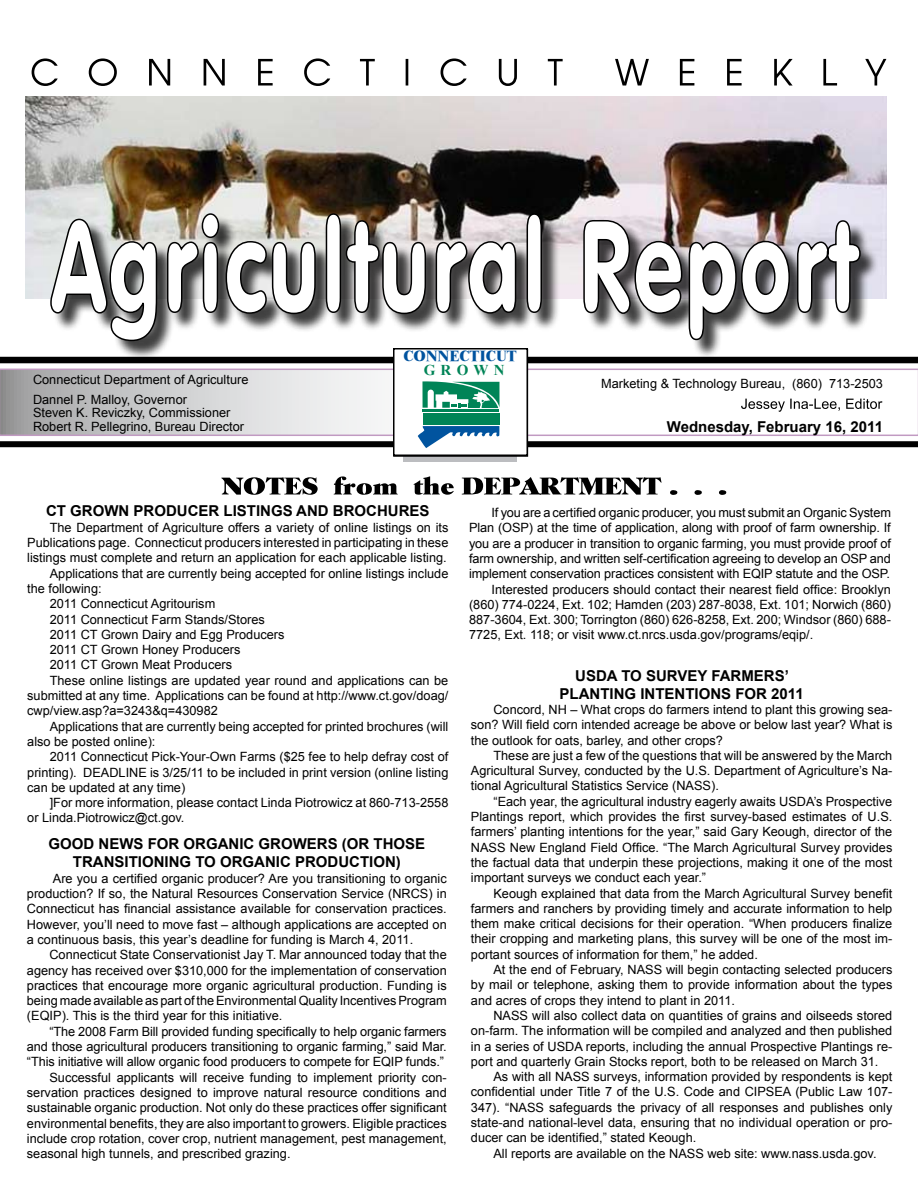
<style>
.page{position:relative;width:918px;height:1188px;background:#fff}
.page>*{position:absolute;margin:0;border:0;box-sizing:border-box;transform-origin:0 0}
.t1{font:700 15px/18px "Arial";color:#000;text-align:center}
.t2{font:800 15px "Times New Roman";color:#00539f}
.t3{font:700 15px "Times New Roman";letter-spacing:.35em;color:#008457}
.t4{font:12.75px/15.3px "Arial";color:#000;text-align:justify}
</style>
<div class="page">
<img style="left:26px;top:96px;width:861px;height:202px">
<svg style="left:32px;top:58px;width:854px;height:28px"></svg>
<svg style="left:0;top:369px;width:918px;height:67px"></svg>
<svg style="left:0;top:357px;width:918px;height:6px"></svg>
<div style="left:0;top:441px;width:918px;height:6px;background:#000"></div>
<div style="left:404px;top:443px;width:113px;height:19px;background:linear-gradient(to right,#bcbdc0,#bcbdc0)"></div>
<div style="left:394px;top:349px;width:133px;height:106px;background:#fff"></div>
<div style="left:393px;top:348px;width:135px;height:108px;border:2px solid #000"></div>
<svg style="left:418px;top:426px;width:81px;height:22px"></svg>
<div style="left:423px;top:419px;width:76px;height:5px;background:#008457"></div>
<div style="left:423px;top:413px;width:76px;height:5px;background:#008457"></div>
<hr style="left:423px;top:409px;width:76px;height:3px;background:#008457">
<svg style="left:422px;top:381px;width:78px;height:27px"></svg>
<div style="left:52px;top:216px;width:839px;height:151px;background:#000;opacity:.75"></div>
<svg style="left:49px;top:213px;width:812px;height:129px"></svg>
<svg style="left:221px;top:476px;width:505px;height:19px"></svg>
<svg style="left:741px;top:399px;width:141px;height:13px"></svg>
<p class="t4" style="left:33px;top:370px;width:217px;line-height:19.5px">Connecticut Department of Agriculture<br>Dannel P. Malloy, Governor</p>
<p class="t4" style="left:33px;top:406px;width:213px;line-height:13.5px">Steven K. Reviczky, Commissioner<br>Robert R. Pellegrino, Bureau Director</p>
<p class="t2" style="left:403px;top:347px;width:115px">CONNECTICUT</p>
<p class="t3" style="left:424px;top:360px;width:82px">GROWN</p>
<p class="t4" style="left:601px;top:376px;width:283px">Marketing &amp; Technology Bureau, (860) 713-2503</p>
<p class="t1" style="left:667px;top:418px;width:218px">WEDNESDAY, FEBRUARY 16, 2011</p>
<p class="t1" style="left:46px;top:503px;width:385px">CT GROWN PRODUCER LISTINGS AND BROCHURES</p>
<p class="t4" style="left:50px;top:520px;width:400px">The Department of Agriculture offers a variety of online listings on its</p>
<p class="t4" style="left:27px;top:535px;width:423px">Publications page. Connecticut producers interested in participating in these</p>
<p class="t4" style="left:27px;top:550px;width:421px">listings must complete and return an application for each applicable listing.</p>
<p class="t4" style="left:50px;top:566px;width:400px">Applications that are currently being accepted for online listings include</p>
<p class="t4" style="left:27px;top:581px;width:76px">the following:</p>
<p class="t4" style="left:50px;top:596px;width:167px">2011 Connecticut Agritourism</p>
<p class="t4" style="left:50px;top:612px;width:217px">2011 Connecticut Farm Stands/Stores</p>
<p class="t4" style="left:50px;top:627px;width:236px">2011 CT Grown Dairy and Egg Producers</p>
<p class="t4" style="left:50px;top:642px;width:192px">2011 CT Grown Honey Producers</p>
<p class="t4" style="left:50px;top:657px;width:184px">2011 CT Grown Meat Producers</p>
<p class="t4" style="left:50px;top:673px;width:400px">These online listings are updated year round and applications can be</p>
<p class="t4" style="left:27px;top:688px;width:423px">submitted at any time. Applications can be found at http://www.ct.gov/doag/</p>
<p class="t4" style="left:27px;top:703px;width:192px">cwp/view.asp?a=3243&amp;q=430982</p>
<p class="t4" style="left:50px;top:719px;width:400px">Applications that are currently being accepted for printed brochures (will</p>
<p class="t4" style="left:27px;top:734px;width:130px">also be posted online):</p>
<p class="t4" style="left:50px;top:749px;width:400px">2011 Connecticut Pick-Your-Own Farms ($25 fee to help defray cost of</p>
<p class="t4" style="left:27px;top:765px;width:423px">printing). DEADLINE is 3/25/11 to be included in print version (online listing</p>
<p class="t4" style="left:27px;top:780px;width:160px">can be updated at any time)</p>
<p class="t4" style="left:50px;top:795px;width:400px">]For more information, please contact Linda Piotrowicz at 860-713-2558</p>
<p class="t4" style="left:27px;top:810px;width:159px">or Linda.Piotrowicz@ct.gov.</p>
<p class="t1" style="left:49px;top:836px;width:378px">GOOD NEWS FOR ORGANIC GROWERS (OR THOSE<br>TRANSITIONING TO ORGANIC PRODUCTION)</p>
<p class="t4" style="left:27px;top:871px;width:421px;text-indent:26px">Are you a certified organic producer? Are you transitioning to organic production? If so, the Natural Resources Conservation Service (NRCS) in Connecticut has financial assistance available for conservation practices.<br>However, you’ll need to move fast – although applications are accepted on a continuous basis, this year’s deadline for funding is March 4, 2011.</p>
<p class="t4" style="left:27px;top:947px;width:421px;text-indent:22px">Connecticut State Conservationist Jay T. Mar announced today that the agency has received over $310,000 for the implementation of conservation practices that encourage more organic agricultural production. Funding is being made available as part of the Environmental Quality Incentives Program (EQIP). This is the third year for this initiative.</p>
<p class="t4" style="left:49px;top:1024px;width:399px">“The 2008 Farm Bill provided funding specifically to help organic farmers</p>
<p class="t4" style="left:27px;top:1039px;width:421px">and those agricultural producers transitioning to organic farming,” said Mar.</p>
<p class="t4" style="left:27px;top:1054px;width:419px">“This initiative will allow organic food producers to compete for EQIP funds.”</p>
<p class="t4" style="left:49px;top:1070px;width:399px">Successful applicants will receive funding to implement priority con-</p>
<p class="t4" style="left:27px;top:1085px;width:421px">servation practices designed to improve natural resource conditions and</p>
<p class="t4" style="left:27px;top:1100px;width:421px">sustainable organic production. Not only do these practices offer significant</p>
<p class="t4" style="left:27px;top:1116px;width:421px">environmental benefits, they are also important to growers. Eligible practices</p>
<p class="t4" style="left:27px;top:1131px;width:421px">include crop rotation, cover crop, nutrient management, pest management,</p>
<p class="t4" style="left:27px;top:1146px;width:265px">seasonal high tunnels, and prescribed grazing.</p>
<p class="t4" style="left:492px;top:505px;width:401px">If you are a certified organic producer, you must submit an Organic System</p>
<p class="t4" style="left:469px;top:520px;width:423px">Plan (OSP) at the time of application, along with proof of farm ownership. If</p>
<p class="t4" style="left:469px;top:536px;width:423px">you are a producer in transition to organic farming, you must provide proof of</p>
<p class="t4" style="left:469px;top:551px;width:423px">farm ownership, and written self-certification agreeing to develop an OSP and</p>
<p class="t4" style="left:469px;top:566px;width:423px">implement conservation practices consistent with EQIP statute and the OSP.</p>
<p class="t4" style="left:492px;top:582px;width:401px">Interested producers should contact their nearest field office: Brooklyn</p>
<p class="t4" style="left:469px;top:597px;width:423px">(860) 774-0224, Ext. 102; Hamden (203) 287-8038, Ext. 101; Norwich (860)</p>
<p class="t4" style="left:469px;top:612px;width:423px">887-3604, Ext. 300; Torrington (860) 626-8258, Ext. 200; Windsor (860) 688-</p>
<p class="t4" style="left:469px;top:627px;width:346px">7725, Ext. 118; or visit www.ct.nrcs.usda.gov/programs/eqip/.</p>
<p class="t1" style="left:575px;top:667px;width:12px">USDA</p>
<p class="t1" style="left:621px;top:667px;width:37px">TO SUR</p>
<p class="t1" style="left:678px;top:667px;width:88px">VEY FARMERS</p>
<p class="t1" style="left:785px;top:667px;width:6px">’</p>
<p class="t1" style="left:560px;top:685px;width:145px">PLANTING INTENTIONS</p>
<p class="t1" style="left:735px;top:685px;width:70px">FOR 2011</p>
<p class="t4" style="left:471px;top:702px;width:423px;text-indent:23px">Concord, NH – What crops do farmers intend to plant this growing sea&shy;son? Will field corn intended acreage be above or below last year? What is the outlook for oats, barley, and other crops?</p>
<p class="t4" style="left:471px;top:748px;width:423px;text-indent:23px">These are just a few of the questions that will be answered by the March Agricultural Survey, conducted by the U.S. Department of Agriculture’s Na&shy;tional Agricultural Statistics Service (NASS).</p>
<p class="t4" style="left:471px;top:794px;width:423px;text-indent:23px">“Each year, the agricultural industry eagerly awaits USDA’s Prospective Plantings report, which provides the first survey-based estimates of U.S. farmers’ planting intentions for the year,” said Gary Keough, director of the NASS New England Field Office. “The March Agricultural Survey provides the factual data that underpin these projections, making it one of the most important surveys we conduct each year.”</p>
<p class="t4" style="left:471px;top:886px;width:423px;text-indent:23px">Keough explained that data from the March Agricultural Survey benefit farmers and ranchers by providing timely and accurate information to help them make critical decisions for their operation. “When producers finalize their cropping and marketing plans, this survey will be one of the most im&shy;portant sources of information for them,” he added.</p>
<p class="t4" style="left:471px;top:962px;width:423px;text-indent:23px">At the end of February, NASS will begin contacting selected producers by mail or telephone, asking them to provide information about the types and acres of crops they intend to plant in 2011.</p>
<p class="t4" style="left:471px;top:1008px;width:423px;text-indent:23px">NASS will also collect data on quantities of grains and oilseeds stored on-farm. The information will be compiled and analyzed and then published in a series of USDA reports, including the annual Prospective Plantings re&shy;port and quarterly Grain Stocks report, both to be released on March 31.</p>
<p class="t4" style="left:471px;top:1069px;width:423px;text-indent:23px">As with all NASS surveys, information provided by respondents is kept confidential under Title 7 of the U.S. Code and CIPSEA (Public Law 107- 347). “NASS safeguards the privacy of all responses and publishes only state-and national-level data, ensuring that no individual operation or pro&shy;ducer can be identified,” stated Keough.</p>
<p class="t4" style="left:493px;top:1146px;width:385px">All reports are available on the NASS web site: www.nass.usda.gov.</p>
</div>
